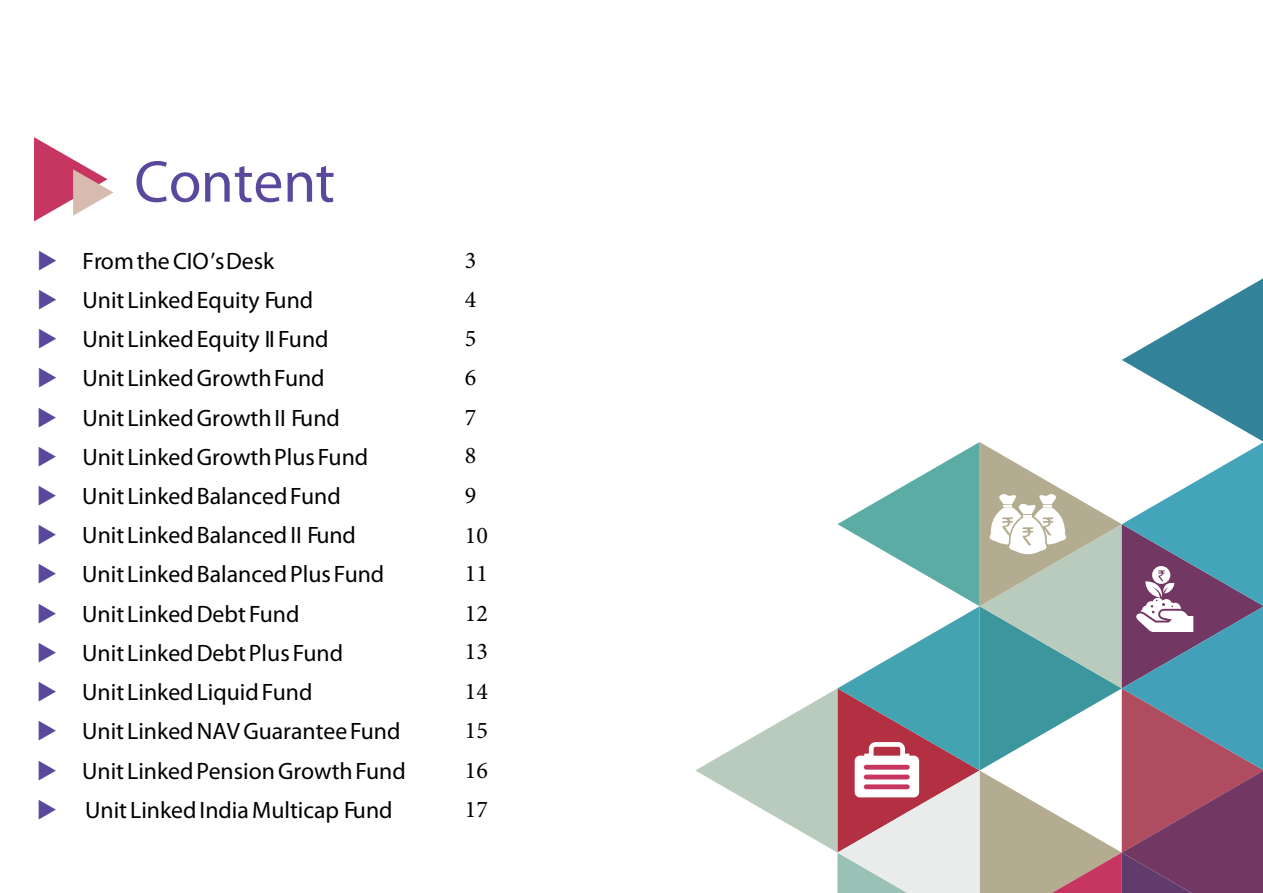
<style>
.page{position:relative;width:1263px;height:893px;background:#fff}
.page>*{position:absolute;margin:0;border:0;box-sizing:border-box;transform-origin:0 0}
.t1{font:59.4px "Myriad Pro";color:#5a489d}
.t2{font:24px/39.3px "Minion Pro";color:#000}
.t3{font:23.7px "Myriad Pro";color:#000}
.s1{color:#5a489d}
</style>
<div class="page">
<svg style="left:34px;top:137px;width:80px;height:84px"></svg>
<svg style="left:695px;top:278px;width:568px;height:615px"></svg>
<h1 class="t1" style="left:134px;top:145px;width:202px">Content</h1>
<p class="t3" style="left:37px;top:246px;width:239px"><span class="s1">◆</span> From the CIO’sDesk</p>
<p class="t3" style="left:37px;top:285px;width:278px"><span class="s1">◆</span> Unit Linked Equity Fund</p>
<p class="t3" style="left:37px;top:324px;width:293px"><span class="s1">◆</span> Unit Linked Equity II Fund</p>
<p class="t3" style="left:37px;top:364px;width:289px"><span class="s1">◆</span> Unit Linked Growth Fund</p>
<p class="t3" style="left:37px;top:403px;width:305px"><span class="s1">◆</span> Unit Linked Growth II Fund</p>
<p class="t3" style="left:37px;top:442px;width:333px"><span class="s1">◆</span> Unit Linked Growth Plus Fund</p>
<p class="t3" style="left:37px;top:481px;width:305px"><span class="s1">◆</span> Unit Linked Balanced Fund</p>
<p class="t3" style="left:37px;top:521px;width:321px"><span class="s1">◆</span> Unit Linked Balanced II Fund</p>
<p class="t3" style="left:37px;top:560px;width:349px"><span class="s1">◆</span> Unit Linked Balanced Plus Fund</p>
<p class="t3" style="left:37px;top:599px;width:264px"><span class="s1">◆</span> Unit Linked Debt Fund</p>
<p class="t3" style="left:37px;top:638px;width:308px"><span class="s1">◆</span> Unit Linked Debt Plus Fund</p>
<p class="t3" style="left:37px;top:678px;width:277px"><span class="s1">◆</span> Unit Linked Liquid Fund</p>
<p class="t3" style="left:37px;top:717px;width:365px"><span class="s1">◆</span> Unit Linked NAV Guarantee Fund</p>
<p class="t3" style="left:37px;top:756px;width:371px"><span class="s1">◆</span> Unit Linked Pension Growth Fund</p>
<p class="t3" style="left:37px;top:795px;width:357px"><span class="s1">◆</span> Unit Linked India Multicap Fund</p>
<p class="t2" style="left:465px;top:241px;width:25px">3<br>4<br>5<br>6<br>7<br>8<br>9<br>10</p>
<p class="t2" style="left:465px;top:554px;width:25px;text-align:justify">11<br>12<br>13<br>14<br>15<br>16<br>17</p>
</div>
